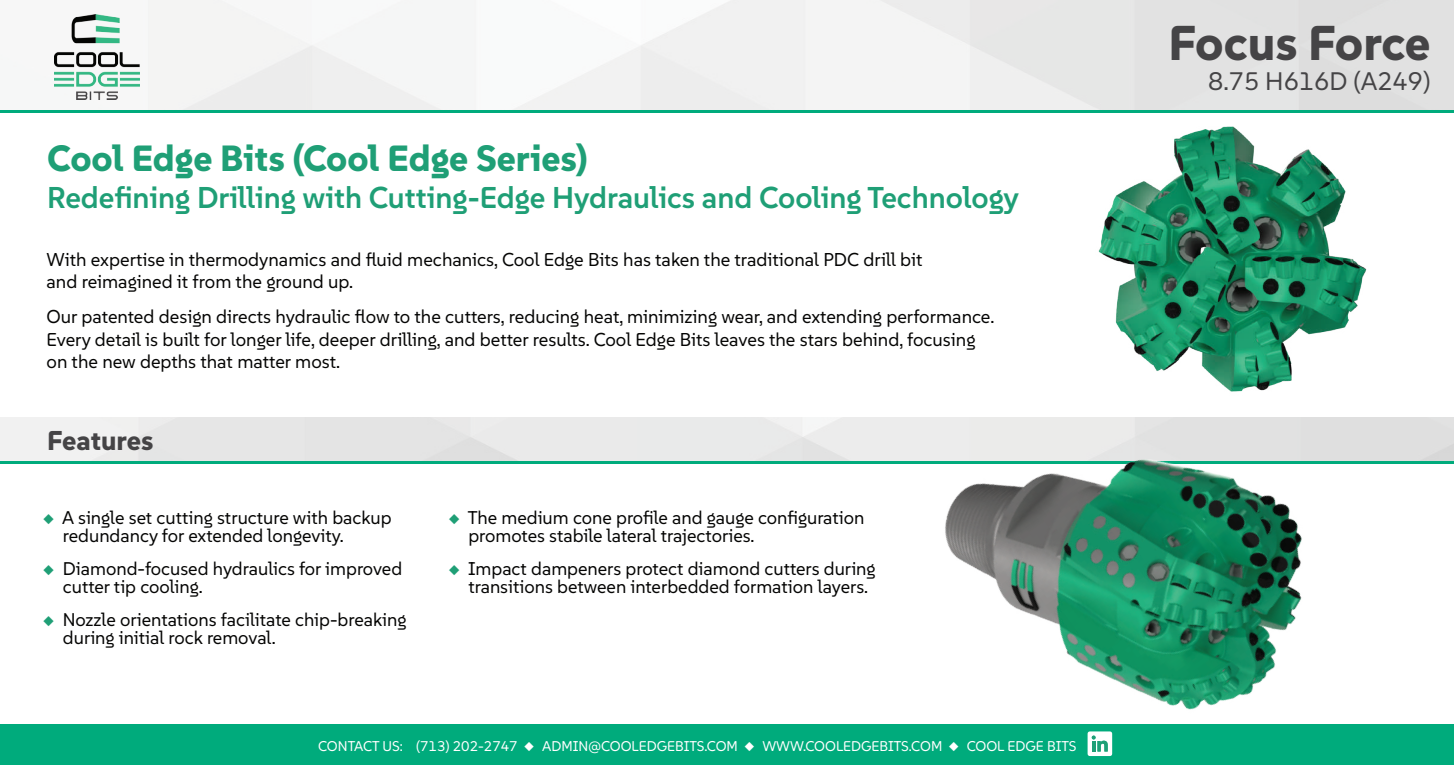
<style>
.page{position:relative;width:1454px;height:765px;background:#fff}
.page>*{position:absolute;margin:0;border:0;box-sizing:border-box;transform-origin:0 0}
.t1{font:800 48.75px "SUSE";letter-spacing:-.01em;color:#454446}
.t2{font:800 36.38px "SUSE";color:#1f9f76}
.t3{font:600 30px "SUSE";color:#1f9f76}
.t4{font:800 27.25px "SUSE";letter-spacing:-.005em;color:#454446}
.t5{font:25.38px "SUSE";color:#454446}
.t6{font:18.62px/22.2px "SUSE";color:#050504}
.t7{font:18.38px/18px "SUSE";color:#050504}
.t8{font:14.12px "SUSE";color:#fff}
.s1{font-family:"Montserrat";color:#1f9f76}
.s2{font-family:"Montserrat";font-size:16.75px}
</style>
<div class="page">
<img style="left:54px;top:0;width:1400px;height:110px">
<div style="left:0;top:724px;width:1454px;height:41px;background:#00ab7c"></div>
<img style="left:55px;top:14px;width:84px;height:86px">
<hr style="left:0;top:110px;width:1454px;height:3px;background:#00ab7c">
<hr style="left:0;top:461px;width:1454px;height:3px;background:#00ab7c">
<img style="left:898px;top:74px;width:556px;height:109px">
<img style="left:676px;top:183px;width:778px;height:572px">
<svg style="left:1088px;top:731px;width:24px;height:25px"></svg>
<h2 class="t2" style="left:47px;top:136px;width:542px">Cool Edge Bits (Cool Edge Series)</h2>
<h3 class="t3" style="left:47px;top:179px;width:973px">Redefining Drilling with Cutting-Edge Hydraulics and Cooling Technology</h3>
<p class="t6" style="left:47px;top:248px;width:877px">With expertise in thermodynamics and fluid mechanics, Cool Edge Bits has taken the traditional PDC drill bit and reimagined it from the ground up.</p>
<p class="t6" style="left:47px;top:305px;width:949px">Our patented design directs hydraulic flow to the cutters, reducing heat, minimizing wear, and extending performance.<br>Every detail is built for longer life, deeper drilling, and better results. Cool Edge Bits leaves the stars behind, focusing on the new depths that matter most.</p>
<h3 class="t4" style="left:47px;top:423px;width:108px">Features</h3>
<p class="t7" style="left:63px;top:509px;width:330px;text-indent:-20px"><span class="s1">◆</span> A single set cutting structure with backup redundancy for extended longevity.</p>
<p class="t7" style="left:63px;top:559px;width:341px;text-indent:-20px"><span class="s1">◆</span> Diamond-focused hydraulics for improved cutter tip cooling.</p>
<p class="t7" style="left:63px;top:610px;width:345px;text-indent:-20px"><span class="s1">◆</span> Nozzle orientations facilitate chip-breaking during initial rock removal.</p>
<p class="t7" style="left:468px;top:508px;width:398px;text-indent:-20px"><span class="s1">◆</span> The medium cone profile and gauge configuration promotes stabile lateral trajectories.</p>
<p class="t7" style="left:468px;top:559px;width:409px;text-indent:-20px"><span class="s1">◆</span> Impact dampeners protect diamond cutters during transitions between interbedded formation layers.</p>
<p class="t8" style="left:318px;top:737px;width:760px">CONTACT US: (713) 202-2747 <span class="s2">◆</span> ADMIN@COOLEDGEBITS.COM <span class="s2">◆</span> WWW.COOLEDGEBITS.COM <span class="s2">◆</span> COOL EDGE BITS</p>
<h1 class="t1" style="left:1168px;top:13px;width:264px">Focus Force</h1>
<h3 class="t5" style="left:1208px;top:66px;width:224px">8.75 H616D (A249)</h3>
</div>
